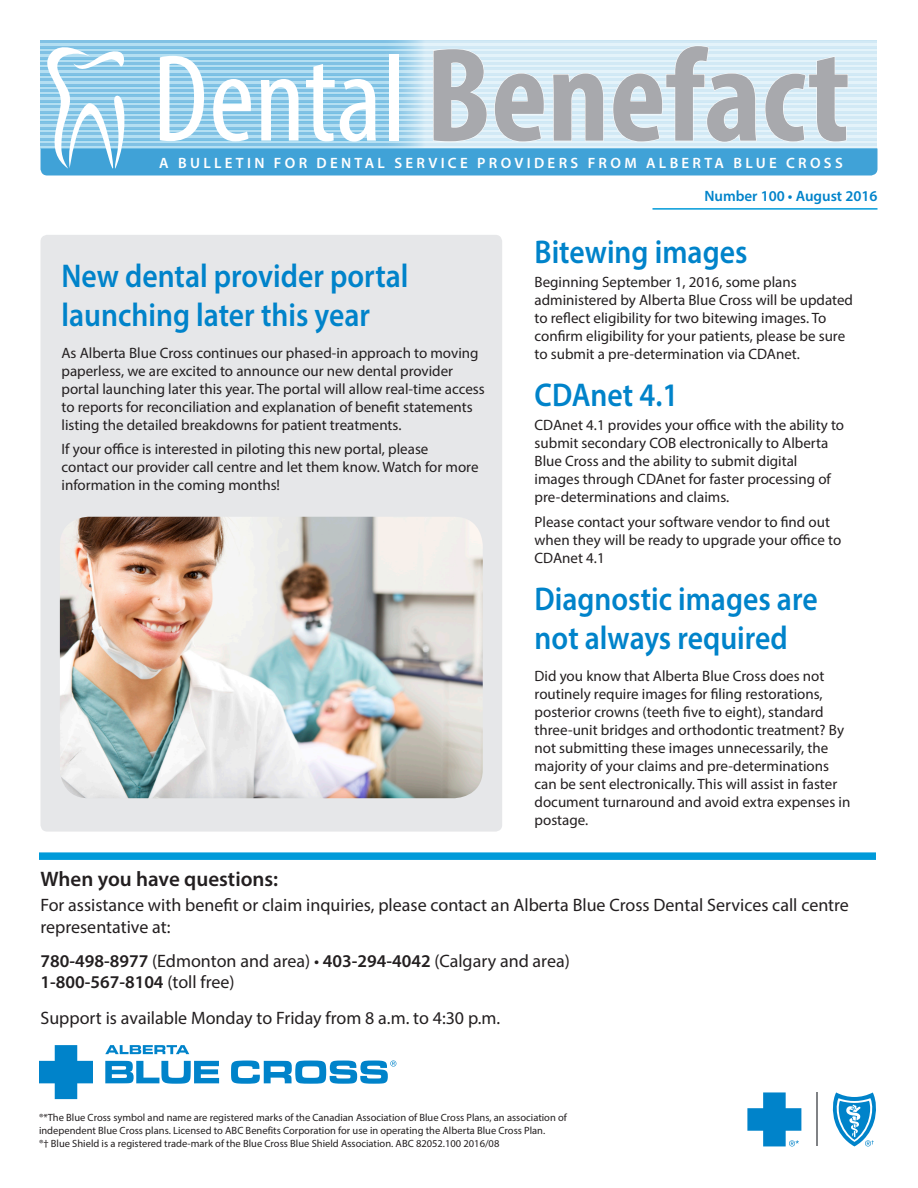
<style>
.page{position:relative;width:918px;height:1188px;background:#fff}
.page>*{position:absolute;margin:0;border:0;box-sizing:border-box;transform-origin:0 0}
.t1{font:700 condensed 135px "Myriad Pro";color:#a8a9ad}
.PB_body_copy{font:600 33px/39.6px "Myriad Pro";color:#0083ca;scale:.9 1}
.Body_text{font:600 21px "Myriad Pro";color:#231f20}
.Body_text-2{font:18px/21.6px "Myriad Pro";color:#231f20}
.PB_body_copy-2{font:15px/18px "Myriad Pro";color:#231f20}
.t2{font:600 15px "Myriad Pro";letter-spacing:.22em;color:#fff}
.t3{font:600 15px "Myriad Pro";color:#0083ca}
.t4{font:10.5px/12.6px "Myriad Pro";color:#231f20}
.s1{font-weight:400;font-size:125.25px;color:#fff}
.s2{font-weight:600}
</style>
<div class="page">
<div style="left:40px;top:235px;width:462px;height:597px;background:#e6e7e9;border-radius:7px"></div>
<hr style="left:40px;top:40px;width:838px;height:3px;background:#0083ca">
<hr style="left:652px;top:208px;width:226px;height:2px;background:#009ad9">
<svg style="left:40px;top:42px;width:838px;height:134px;background:#a6d4ec"></svg>
<img style="left:60px;top:517px;width:423px;height:281px">
<svg style="left:832px;top:1092px;width:44px;height:54px"></svg>
<hr style="left:816px;top:1092px;width:2px;height:54px;background:#808285">
<svg style="left:747px;top:1092px;width:54px;height:54px"></svg>
<div style="left:39px;top:852px;width:837px;height:8px;background:#009ad9"></div>
<svg style="left:105px;top:1045px;width:84px;height:9px"></svg>
<svg style="left:105px;top:1061px;width:114px;height:23px"></svg>
<svg style="left:231px;top:1061px;width:165px;height:23px"></svg>
<svg style="left:39px;top:1045px;width:54px;height:54px"></svg>
<p class="t1" style="left:152px;top:11px;width:699px"><span class="s1">Dental</span> Benefact</p>
<p class="t2" style="left:159px;top:153px;width:685px">A BULLETIN FOR DENTAL SERVICE PROVIDERS FROM ALBERTA BLUE CROSS</p>
<p class="t3" style="left:704px;top:187px;width:175px">Number 100 • August 2016</p>
<p class="PB_body_copy" style="left:62px;top:255px;width:387px">New dental provider portal launching later this year</p>
<p class="PB_body_copy-2" style="left:62px;top:343px;width:425px">As Alberta Blue Cross continues our phased-in approach to moving paperless, we are excited to announce our new dental provider portal launching later this year. The portal will allow real-time access to reports for reconciliation and explanation of benefit statements listing the detailed breakdowns for patient treatments.</p>
<p class="PB_body_copy-2" style="left:62px;top:440px;width:419px">If your office is interested in piloting this new portal, please contact our provider call centre and let them know. Watch for more information in the coming months!</p>
<p class="PB_body_copy" style="left:535px;top:231px;width:238px">Bitewing images</p>
<p class="PB_body_copy-2" style="left:535px;top:273px;width:320px">Beginning September 1, 2016, some plans administered by Alberta Blue Cross will be updated to reflect eligibility for two bitewing images. To confirm eligibility for your patients, please be sure to submit a pre-determination via CDAnet.</p>
<p class="PB_body_copy" style="left:535px;top:374px;width:161px">CDAnet 4.1</p>
<p class="PB_body_copy-2" style="left:535px;top:416px;width:311px">CDAnet 4.1 provides your office with the ability to submit secondary COB electronically to Alberta Blue Cross and the ability to submit digital images through CDAnet for faster processing of pre-determinations and claims.</p>
<p class="PB_body_copy-2" style="left:535px;top:513px;width:308px">Please contact your software vendor to find out when they will be ready to upgrade your office to<br>CDAnet 4.1</p>
<p class="PB_body_copy" style="left:535px;top:578px;width:316px">Diagnostic images are not always required</p>
<p class="PB_body_copy-2" style="left:535px;top:666px;width:317px">Did you know that Alberta Blue Cross does not routinely require images for filing restorations, posterior crowns (teeth five to eight), standard three-unit bridges and orthodontic treatment? By not submitting these images unnecessarily, the majority of your claims and pre-determinations can be sent electronically. This will assist in faster document turnaround and avoid extra expenses in postage.</p>
<p class="Body_text" style="left:40px;top:865px;width:239px">When you have questions:</p>
<p class="Body_text-2" style="left:40px;top:894px;width:810px">For assistance with benefit or claim inquiries, please contact an Alberta Blue Cross Dental Services call centre representative at:</p>
<p class="Body_text-2" style="left:40px;top:950px;width:531px"><span class="s2">780-498-8977</span> (Edmonton and area) • <span class="s2">403-294-4042</span> (Calgary and area)<br><span class="s2">1-800-567-8104</span> (toll free)</p>
<p class="Body_text-2" style="left:40px;top:1006px;width:461px">Support is available Monday to Friday from 8 a.m. to 4:30 p.m.</p>
<p class="t4" style="left:39px;top:1111px;width:529px">®*The Blue Cross symbol and name are registered marks of the Canadian Association of Blue Cross Plans, an association of independent Blue Cross plans. Licensed to ABC Benefits Corporation for use in operating the Alberta Blue Cross Plan.<br>®† Blue Shield is a registered trade-mark of the Blue Cross Blue Shield Association. ABC 82052.100 2016/08</p>
</div>
